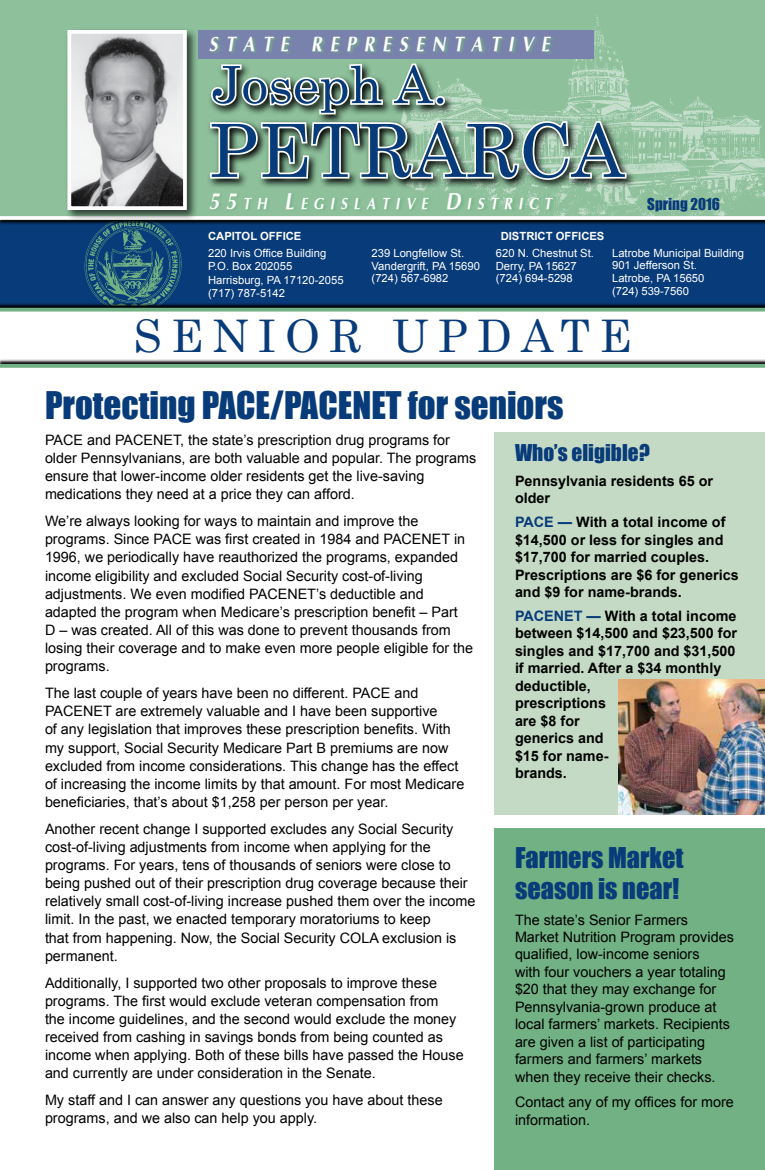
<style>
.page{position:relative;width:765px;height:1170px;background:#fff}
.page>*{position:absolute;margin:0;border:0;box-sizing:border-box;transform-origin:0 0}
.t1{font:73.38px "Century";color:#083b79}
.t2{font:51.38px "Century";color:#083b79;scale:1.04 1}
.t3{font:45px "Century";letter-spacing:.2em;color:#083b79}
.t4{font:35px "Impact";color:#083b79}
.t5{font:26.25px/31.2px "Impact";color:#083b79}
.t6{font:21.25px "Impact";color:#083b79}
.t7{font:italic 700 20.75px "Optimum";letter-spacing:.445em;color:#fff;scale:.85 1}
.t8{font:italic 700 16.12px "Optimum";letter-spacing:.445em;color:#fff;scale:.85 1}
.t9{font:15px "Impact";color:#083b79}
.t10{font:14.38px/18.1px "Arial";color:#000}
.t11{font:700 14.38px/17.5px "Arial";color:#000}
.t12{font:11.25px/12.5px "Arial";color:#fff}
.t13{font:700 11.25px "Arial";color:#fff}
.s1{font-size:23px}
.s2{color:#083b79}
</style>
<div class="page">
<div style="left:0;top:217px;width:765px;height:91px;background:#083b79"></div>
<div style="left:0;top:0;width:765px;height:221px;background:#8dc09b"></div>
<img style="left:383px;top:15px;width:382px;height:201px">
<div style="left:210px;top:192px;width:347px;height:20px;background:#71b183;opacity:.75"></div>
<svg style="left:209px;top:119px;width:428px;height:71px"></svg>
<svg style="left:209px;top:61px;width:419px;height:121px"></svg>
<img style="left:84px;top:225px;width:98px;height:78px">
<div style="left:198px;top:30px;width:396px;height:28px;background:#7882ac"></div>
<div style="left:210px;top:36px;width:345px;height:18px;background:#71b183;opacity:.75"></div>
<svg style="left:1px;top:220px;width:764px;height:5px"></svg>
<svg style="left:1px;top:216px;width:764px;height:4px;background:#f3f5f4"></svg>
<div style="left:65px;top:27px;width:133px;height:194px;background:#000;opacity:.65"></div>
<img style="left:72px;top:35px;width:110px;height:170px">
<div style="left:67px;top:30px;width:120px;height:180px;border:4px solid #fff"></div>
<div style="left:494px;top:828px;width:271px;height:342px;background:#71b183"></div>
<svg style="left:1px;top:303px;width:764px;height:5px"></svg>
<svg style="left:1px;top:308px;width:764px;height:4px;background:#81b990"></svg>
<svg style="left:1px;top:359px;width:764px;height:5px;background:#7b7b7b"></svg>
<svg style="left:1px;top:364px;width:764px;height:4px;background:#78b489"></svg>
<hr style="left:0;top:0;width:1px;height:377px;background:#fff">
<div style="left:494px;top:432px;width:271px;height:383px;background:#c4dac5"></div>
<img style="left:619px;top:679px;width:146px;height:136px">
<h3 class="t7" style="left:209px;top:31px;width:402px">STATE REPRESENTATIVE</h3>
<h2 class="t2" style="left:212px;top:41px;width:228px">Joseph A.</h2>
<h1 class="t1" style="left:209px;top:89px;width:417px">PETRARCA</h1>
<p class="t8" style="left:209px;top:194px;width:405px"><span class="s1">55</span>TH <span class="s1">L</span>EGISLATIVE <span class="s1">D</span>ISTRICT</p>
<p class="t9" style="left:647px;top:192px;width:74px">Spring 2016</p>
<p class="t13" style="left:501px;top:229px;width:105px">DISTRICT OFFICES</p>
<p class="t13" style="left:208px;top:229px;width:95px">CAPITOL OFFICE</p>
<p class="t12" style="left:208px;top:246px;width:137px;line-height:13.5px">220 Irvis Office Building<br>P.O. Box 202055<br>Harrisburg, PA 17120-2055 (717) 787-5142</p>
<p class="t12" style="left:496px;top:247px;width:100px">620 N. Chestnut St.<br>Derry, PA 15627 (724) 694-5298</p>
<p class="t12" style="left:612px;top:247px;width:133px;line-height:12.9px">Latrobe Municipal Building<br>901 Jefferson St.<br>Latrobe, PA 15650<br>(724) 539-7560</p>
<p class="t12" style="left:372px;top:247px;width:110px">239 Longfellow St.<br>Vandergrift, PA 15690 (724) 567-6982</p>
<h3 class="t3" style="left:133px;top:298px;width:500px">SENIOR UPDATE</h3>
<h3 class="t4" style="left:45px;top:378px;width:520px">Protecting PACE/PACENET for seniors</h3>
<p class="t10" style="left:45px;top:431px;width:433px">PACE and PACENET, the state’s prescription drug programs for older Pennsylvanians, are both valuable and popular. The programs ensure that lower-income older residents get the live-saving medications they need at a price they can afford.</p>
<p class="t10" style="left:45px;top:512px;width:430px">We’re always looking for ways to maintain and improve the programs. Since PACE was first created in 1984 and PACENET in 1996, we periodically have reauthorized the programs, expanded income eligibility and excluded Social Security cost-of-living adjustments. We even modified PACENET’s deductible and adapted the program when Medicare’s prescription benefit – Part<br>D – was created. All of this was done to prevent thousands from losing their coverage and to make even more people eligible for the programs.</p>
<p class="t10" style="left:45px;top:684px;width:421px">The last couple of years have been no different. PACE and PACENET are extremely valuable and I have been supportive<br>of any legislation that improves these prescription benefits. With my support, Social Security Medicare Part B premiums are now excluded from income considerations. This change has the effect of increasing the income limits by that amount. For most Medicare beneficiaries, that’s about $1,258 per person per year.</p>
<p class="t10" style="left:45px;top:820px;width:432px">Another recent change I supported excludes any Social Security cost-of-living adjustments from income when applying for the programs. For years, tens of thousands of seniors were close to being pushed out of their prescription drug coverage because their relatively small cost-of-living increase pushed them over the income limit. In the past, we enacted temporary moratoriums to keep<br>that from happening. Now, the Social Security COLA exclusion is permanent.</p>
<p class="t10" style="left:45px;top:974px;width:420px">Additionally, I supported two other proposals to improve these programs. The first would exclude veteran compensation from<br>the income guidelines, and the second would exclude the money received from cashing in savings bonds from being counted as income when applying. Both of these bills have passed the House and currently are under consideration in the Senate.</p>
<p class="t10" style="left:45px;top:1091px;width:399px">My staff and I can answer any questions you have about these programs, and we also can help you apply.</p>
<h3 class="t6" style="left:515px;top:436px;width:136px">Who’s eligible?</h3>
<p class="t11" style="left:515px;top:472px;width:200px">Pennsylvania residents 65 or older</p>
<p class="t11" style="left:515px;top:514px;width:225px"><span class="s2">PACE —</span> With a total income of $14,500 or less for singles and $17,700 for married couples.<br>Prescriptions are $6 for generics and $9 for name-brands.</p>
<p class="t11" style="left:515px;top:607px;width:224px"><span class="s2">PACENET —</span> With a total income between $14,500 and $23,500 for singles and $17,700 and $31,500 if married. After a $34 monthly deductible,<br>prescriptions<br>are $8 for<br>generics and<br>$15 for name-<br>brands.</p>
<h3 class="t5" style="left:515px;top:842px;width:170px">Farmers Market season is near!</h3>
<p class="t10" style="left:515px;top:911px;width:220px;line-height:17.5px">The state’s Senior Farmers<br>Market Nutrition Program provides qualified, low-income seniors<br>with four vouchers a year totaling $20 that they may exchange for<br>Pennsylvania-grown produce at local farmers’ markets. Recipients are given a list of participating farmers and farmers’ markets when they receive their checks.</p>
<p class="t10" style="left:515px;top:1093px;width:220px">Contact any of my offices for more information.</p>
</div>
